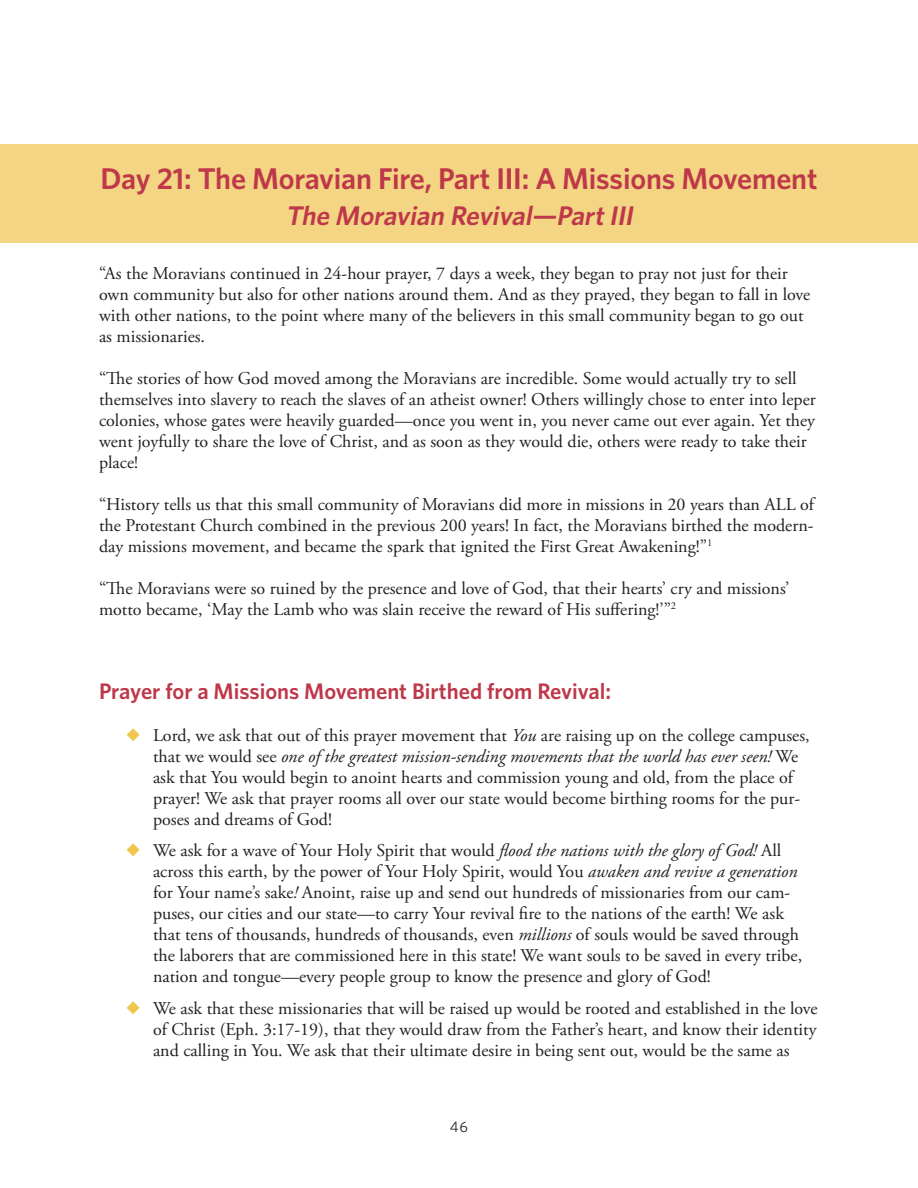
<style>
.page{position:relative;width:918px;height:1188px;background:#fff}
.page>*{position:absolute;margin:0;border:0;box-sizing:border-box;transform-origin:0 0}
.t1{font:600 30px "Whitney";letter-spacing:-.005em;color:#be3849}
.t2{font:italic 600 27px "Whitney";color:#be3849}
.t3{font:600 22.5px "Whitney";color:#be3849}
.t4{font:18px/21px "Adobe Garamond Pro";color:#231f20}
.t5{font:15px "Whitney";color:#231f20}
.s1{color:#efc74f}
.s2{font-style:italic}
</style>
<div class="page">
<div style="left:0;top:144px;width:918px;height:98px;background:#f4d584"></div>
<h1 class="t1" style="left:100px;top:158px;width:719px">Day 21: The Moravian Fire, Part III: A Missions Movement</h1>
<h2 class="t2" style="left:285px;top:197px;width:355px">The Moravian Revival—PartIII</h2>
<p class="t4" style="left:99px;top:263px;width:713px">“As the Moravians continued in 24-hour prayer, 7 days a week, they began to pray not just for their own community but also for other nations around them. And as they prayed, they began to fall in love with other nations, to the point where many of the believers in this small community began to go out as missionaries.</p>
<p class="t4" style="left:99px;top:368px;width:718px">“The stories of how God moved among the Moravians are incredible. Some would actually try to sell themselves into slavery to reach the slaves of an atheist owner! Others willingly chose to enter into leper colonies, whose gates were heavily guarded—once you went in, you never came out ever again. Yet they went joyfully to share the love of Christ, and as soon as they would die, others were ready to take their place!</p>
<p class="t4" style="left:99px;top:494px;width:717px;text-align:justify">“History tells us that this small community of Moravians did more in missions in 20 years than ALL of the Protestant Church combined in the previous 200 years! In fact, the Moravians birthed the modern&shy;day missions movement, and became the spark that ignited the First Great Awakening!”<sup>1</sup></p>
<p class="t4" style="left:99px;top:578px;width:692px">“The Moravians were so ruined by the presence and love of God, that their hearts’ cry and missions’ motto became, ‘May the Lamb who was slain receive the reward of His suffering!’”<sup>2</sup></p>
<p class="t3" style="left:99px;top:676px;width:514px">Prayer for a Missions Movement Birthed from Revival:</p>
<p class="t4" style="left:153px;top:725px;width:658px;text-indent:-27px"><span class="s1">◆</span> Lord, we ask that out of this prayer movement that <span class="s2">You</span> are raising up on the college campuses, that we would see <span class="s2">one of the greatest mission-sending movements that the world has ever seen!</span> We ask that You would begin to anoint hearts and commission young and old, from the place of prayer! We ask that prayer rooms all over our state would become birthing rooms for the pur&shy;poses and dreams of God!</p>
<p class="t4" style="left:153px;top:841px;width:651px;text-indent:-27px"><span class="s1">◆</span> We ask for a wave of Your Holy Spirit that would <span class="s2">flood the nations with the glory of God!</span> All across this earth, by the power of Your Holy Spirit, would You <span class="s2">awaken and revive a generation </span>for Your name’s sake<span class="s2">!</span> Anoint, raise up and send out hundreds of missionaries from our cam&shy;puses, our cities and our state—to carry Your revival fire to the nations of the earth! We ask that tens of thousands, hundreds of thousands, even <span class="s2">millions</span> of souls would be saved through the laborers that are commissioned here in this state! We want souls to be saved in every tribe, nation and tongue—every people group to know the presence and glory of God!</p>
<p class="t4" style="left:153px;top:998px;width:666px;text-align:justify;text-indent:-27px"><span class="s1">◆</span> We ask that these missionaries that will be raised up would be rooted and established in the love of Christ (Eph. 3:17-19), that they would draw from the Father’s heart, and know their identity and calling in You. We ask that their ultimate desire in being sent out, would be the same as</p>
<p class="t5" style="left:450px;top:1117px;width:20px">46</p>
</div>
